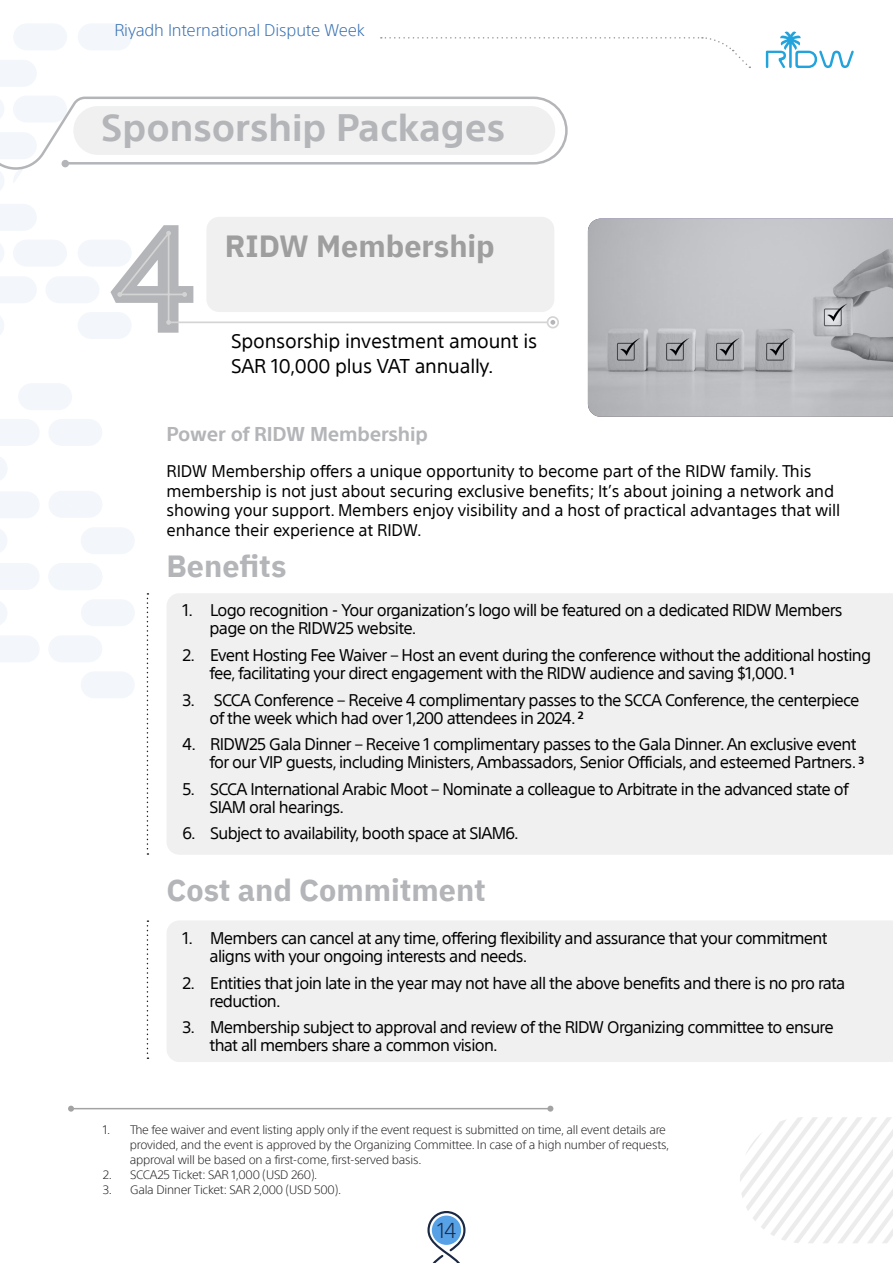
<style>
.page{position:relative;width:893px;height:1263px;background:#fff}
.page>*{position:absolute;margin:0;border:0;box-sizing:border-box;transform-origin:0 0}
.t1{font:700 37.35px "SST Arabic";color:#b4b5b8}
.t2{font:700 30.6px "IBM Plex Sans Arabic";color:#b4b5b8}
.t3{font:700 30.6px "IBM Plex Sans Arabic";color:#9e9e9e}
.t4{font:300 21px "SST Arabic";color:#1a2844}
.t5{font:19.5px/25.5px "SST Arabic";letter-spacing:-.01em;color:#000}
.t6{font:700 19.5px "SST Arabic";letter-spacing:-.01em;color:#b4b5b8}
.t7{font:16.5px "SST Arabic";letter-spacing:-.04em;color:#000}
.t8{font:16.5px/19.5px "SST Arabic";letter-spacing:-.01em;color:#000}
.t9{font:300 16.5px "SST Arabic";letter-spacing:-.01em;color:#3670b3}
.t10{font:300 12px/15px "SST Arabic";letter-spacing:-.02em;color:#231f20}
.t11{font:700 10.5px "SST Arabic";color:#000}
.s1{font-weight:400;font-size:16.5px}
</style>
<div class="page">
<svg style="left:766px;top:31px;width:88px;height:37px"></svg>
<svg style="left:381px;top:37px;width:369px;height:31px"></svg>
<svg style="left:427px;top:1211px;width:38px;height:52px"></svg>
<svg style="left:0;top:60px;width:140px;height:638px"></svg>
<svg style="left:48px;top:563px;width:87px;height:63px"></svg>
<div style="left:78px;top:23px;width:54px;height:27px;background:#f3f6fa;border-radius:14px"></div>
<div style="left:13px;top:23px;width:54px;height:27px;background:#f3f6fa;border-radius:14px"></div>
<svg style="left:0;top:456px;width:102px;height:62px"></svg>
<hr style="left:71px;top:1108px;width:479px;height:1px;background:#a3a3a3">
<svg style="left:68px;top:1106px;width:6px;height:6px"></svg>
<svg style="left:547px;top:1106px;width:6px;height:6px"></svg>
<div style="left:167px;top:593px;width:726px;height:262px;background:#f0f0f1"></div>
<svg style="left:147px;top:593px;width:1px;height:262px"></svg>
<svg style="left:0;top:97px;width:568px;height:94px"></svg>
<div style="left:73px;top:106px;width:482px;height:49px;background:#f0f0f1;border-radius:24px"></div>
<svg style="left:740px;top:1117px;width:153px;height:126px"></svg>
<svg style="left:110px;top:225px;width:445px;height:108px"></svg>
<div style="left:547px;top:316px;width:12px;height:12px;border:2px solid #d4d4d4;border-radius:50%"></div>
<div style="left:206px;top:217px;width:348px;height:95px;background:#f0f0f1;border-radius:13px"></div>
<div style="left:167px;top:921px;width:726px;height:141px;background:#f0f0f1"></div>
<svg style="left:147px;top:920px;width:1px;height:139px"></svg>
<svg style="left:588px;top:219px;width:305px;height:198px;background:#b8b9bc"></svg>
<p class="t9" style="left:114px;top:21px;width:252px">Riyadh International Dispute Week</p>
<p class="t1" style="left:101px;top:107px;width:405px">Sponsorship Packages</p>
<p class="t3" style="left:225px;top:228px;width:272px">RIDW Membership</p>
<p class="t5" style="left:231px;top:328px;width:308px">Sponsorship investment amount is<br>SAR 10,000 plus VAT annually.</p>
<p class="t6" style="left:167px;top:422px;width:263px">Power of RIDW Membership</p>
<p class="t8" style="left:167px;top:462px;width:675px">RIDW Membership offers a unique opportunity to become part of the RIDW family. This membership is not just about securing exclusive benefits; s’I t about joining a network and showing your support. Members enjoy visibility and a host of practical advantages that will enhance their experience at RIDW.</p>
<p class="t2" style="left:167px;top:549px;width:121px">Benefits</p>
<p class="t7" style="left:183px;top:601px;width:12px">1.</p>
<p class="t7" style="left:183px;top:646px;width:14px">2.</p>
<p class="t7" style="left:183px;top:690px;width:14px">3.</p>
<p class="t7" style="left:183px;top:735px;width:15px">4.</p>
<p class="t7" style="left:183px;top:779px;width:14px">5.</p>
<p class="t7" style="left:183px;top:824px;width:15px">6.</p>
<p class="t7" style="left:210px;top:601px;width:634px">Logo recognition - Your organization s’ logo will be featured on a dedicated RIDW Members</p>
<p class="t7" style="left:210px;top:619px;width:208px">page on the RIDW25 website.</p>
<p class="t7" style="left:210px;top:646px;width:662px">Event Hosting Fee Waiver – Host an event during the conference without the additional hosting</p>
<p class="t7" style="left:210px;top:664px;width:580px">fee, facilitating your direct engagement with the RIDW audience and saving $1,000.</p>
<p class="t7" style="left:214px;top:690px;width:647px">SCCA Conference – Receive 4 complimentary passes to the SCCA Conference, the centerpiece</p>
<p class="t11" style="left:790px;top:665px;width:6px">1</p>
<p class="t7" style="left:210px;top:708px;width:368px">of the week which had over 1,200 attendees in 2024.</p>
<p class="t7" style="left:210px;top:735px;width:648px">RIDW25 Gala Dinner – Receive 1 complimentary passes to the Gala Dinner. An exclusive event</p>
<p class="t11" style="left:578px;top:709px;width:7px">2</p>
<p class="t7" style="left:210px;top:753px;width:644px">for our VIP guests, including Ministers, Ambassadors, Senior Officials, and esteemed Partners</p>
<p class="t7" style="left:210px;top:779px;width:640px">SCCA International Arabic Moot – Nominate a colleague to Arbitrate in the advanced state of</p>
<p class="t11" style="left:852px;top:754px;width:14px">3<span class="s1">.</span></p>
<p class="t7" style="left:210px;top:797px;width:136px">SIAM oral hearings.</p>
<p class="t7" style="left:210px;top:824px;width:310px">Subject to availability, booth space at SIAM6.</p>
<p class="t2" style="left:167px;top:872px;width:321px">Cost and Commitment</p>
<p class="t7" style="left:183px;top:929px;width:12px">1.</p>
<p class="t7" style="left:183px;top:973px;width:14px">2.</p>
<p class="t7" style="left:183px;top:1018px;width:14px">3.</p>
<p class="t7" style="left:210px;top:929px;width:619px">Members can cancel at any time, offering flexibility and assurance that your commitment</p>
<p class="t7" style="left:210px;top:947px;width:320px">aligns with your ongoing interests and needs.</p>
<p class="t7" style="left:210px;top:973px;width:637px">Entities that join late in the year may not have all the above benefits and there is no pro rata</p>
<p class="t7" style="left:210px;top:991px;width:73px">reduction.</p>
<p class="t7" style="left:210px;top:1018px;width:625px">Membership subject to approval and review of the RIDW Organizing committee to ensure</p>
<p class="t7" style="left:210px;top:1036px;width:290px">that all members share a common vision.</p>
<p class="t10" style="left:103px;top:1123px;width:9px">1.</p>
<p class="t10" style="left:103px;top:1168px;width:11px">2.</p>
<p class="t10" style="left:103px;top:1183px;width:11px">3.</p>
<p class="t10" style="left:130px;top:1123px;width:537px">The fee waiver and event listing apply only if the event request is submitted on time, all event details are</p>
<p class="t10" style="left:130px;top:1138px;width:541px">provided, and the event is approved by the Organizing Committee In. case of a high number of requests, approval will be based on a first-come, first-served basis.</p>
<p class="t10" style="left:130px;top:1168px;width:189px">SCCA25 Ticket: SAR 1,000 (USD 260 .(</p>
<p class="t10" style="left:130px;top:1183px;width:213px">Gala Dinner Ticket: SAR 2,000 (USD 500 .(</p>
<p class="t4" style="left:437px;top:1218px;width:21px">14</p>
</div>
